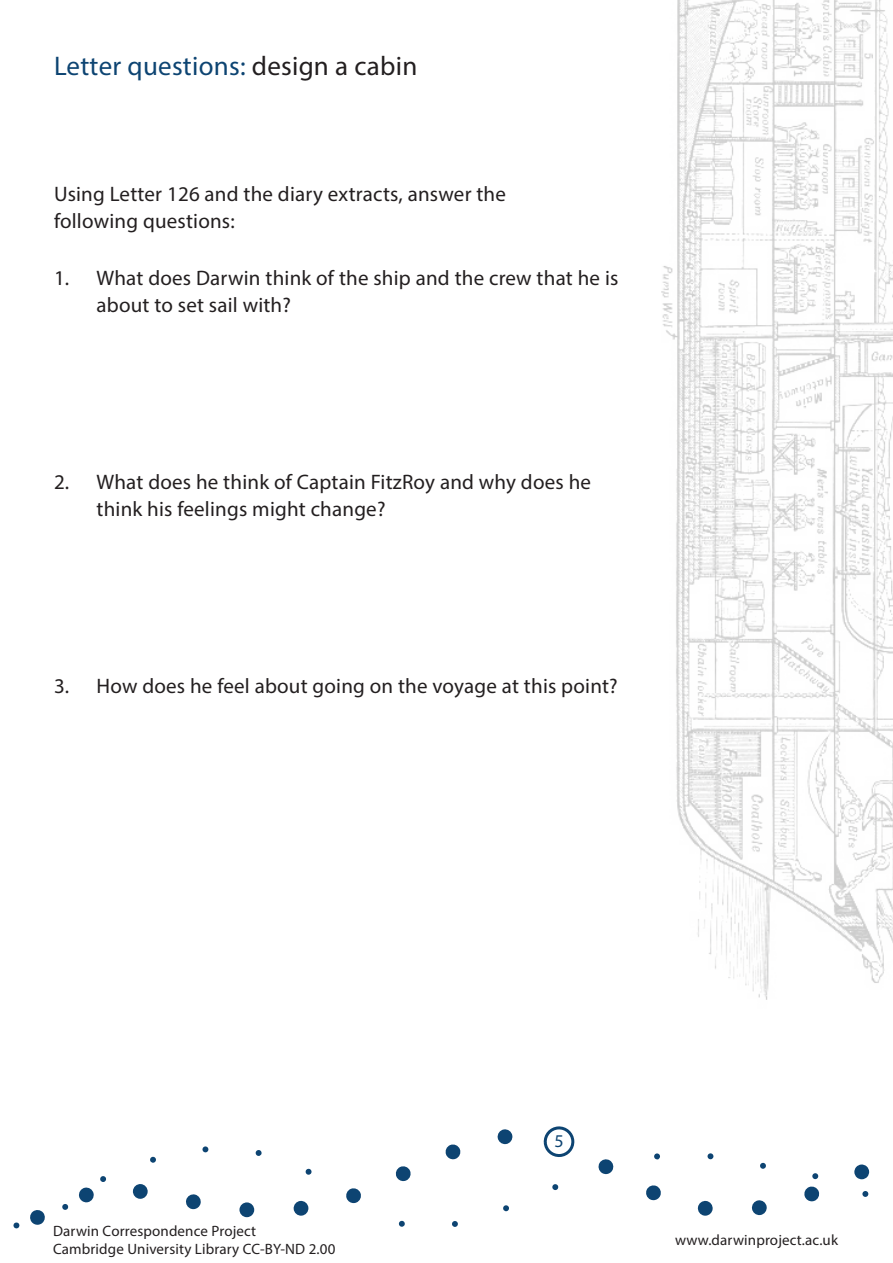
<style>
.page{position:relative;width:893px;height:1263px;background:#fff}
.page>*{position:absolute;margin:0;border:0;box-sizing:border-box;transform-origin:0 0}
.t1{font:27px "Myriad Pro";letter-spacing:.01em;color:#0d4472}
.t2{font:21px/27px "Myriad Pro";letter-spacing:.01em;color:#231f20}
.t3{font:18px "Myriad Pro";color:#0d4472}
.t4{font:15px/18px "Myriad Pro";letter-spacing:.01em;color:#231f20}
.s1{color:#231f20}
</style>
<div class="page">
<svg style="left:543px;top:1126px;width:32px;height:20px"></svg>
<svg style="left:448px;top:1144px;width:10px;height:2px"></svg>
<svg style="left:497px;top:1129px;width:16px;height:15px"></svg>
<svg style="left:854px;top:1164px;width:15px;height:15px"></svg>
<svg style="left:30px;top:1210px;width:15px;height:15px"></svg>
<svg style="left:13px;top:1222px;width:6px;height:6px"></svg>
<svg style="left:62px;top:1146px;width:756px;height:81px"></svg>
<svg style="left:862px;top:1191px;width:6px;height:6px"></svg>
<img style="left:662px;top:0;width:231px;height:1000px">
<p class="t1" style="left:54px;top:49px;width:365px">Letter questions: <span class="s1">design a cabin</span></p>
<p class="t2" style="left:54px;top:180px;width:453px">Using Letter 126 and the diary extracts, answer the following questions:</p>
<p class="t2" style="left:97px;top:264px;width:523px;text-indent:-43px">1. What does Darwin think of the ship and the crew that he is about to set sail with?</p>
<p class="t2" style="left:97px;top:468px;width:496px;text-indent:-43px">2. What does he think of Captain FitzRoy and why does he think his feelings might change?</p>
<p class="t2" style="left:54px;top:672px;width:565px">3. How does he feel about going on the voyage at this point?</p>
<p class="t4" style="left:53px;top:1222px;width:284px">Darwin Correspondence Project<br>Cambridge University Library CC-BY-ND 2.00</p>
<p class="t3" style="left:554px;top:1130px;width:11px">5</p>
<p class="t4" style="left:675px;top:1231px;width:164px">www.darwinproject.ac.uk</p>
</div>
